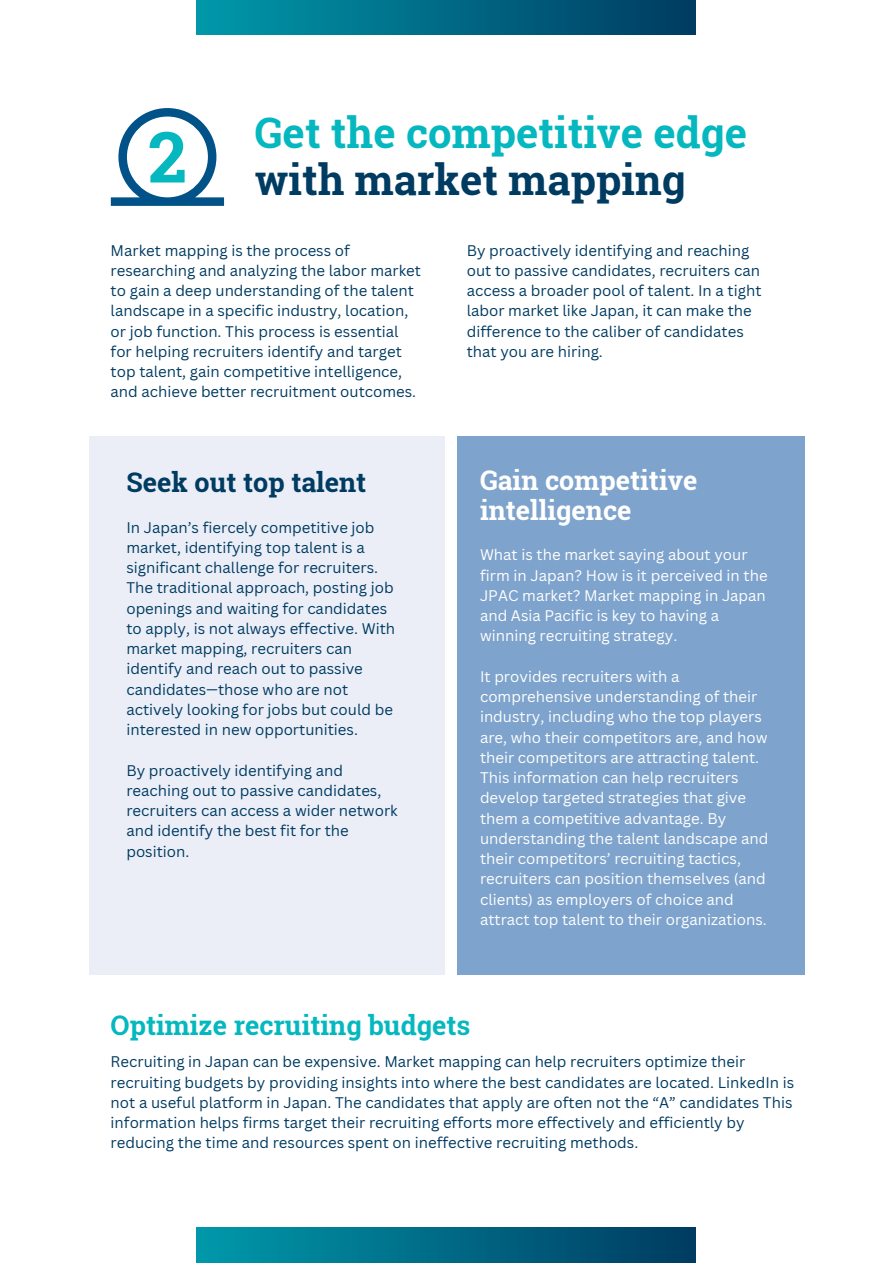
<style>
.page{position:relative;width:893px;height:1264px;background:#fff}
.page>*{position:absolute;margin:0;border:0;box-sizing:border-box;transform-origin:0 0}
.t1{font:700 42px/47.2px "Roboto Slab";color:#05b8bf}
.t2{font:700 27px/30.3px "Roboto Slab";color:#fff}
.t3{font:700 27px "Roboto Slab";color:#05b8bf}
.t4{font:700 27px "Roboto Slab";color:#003b61}
.t5{font:15px/20.2px "Canva Sans";color:#003b61}
.t6{font:15px/20.2px "Canva Sans";color:#fff}
.s1{color:#003b61}
</style>
<div class="page">
<div style="left:196px;top:0;width:499px;height:35px;background:linear-gradient(to right,#09a,#003b61)"></div>
<div style="left:196px;top:1227px;width:499px;height:35px;background:linear-gradient(to right,#09a,#003b61)"></div>
<svg style="left:111px;top:108px;width:113px;height:98px"></svg>
<div style="left:89px;top:436px;width:356px;height:538px;background:#ebeef7"></div>
<div style="left:457px;top:436px;width:347px;height:538px;background:#7ea3cc"></div>
<h1 class="t1" style="left:148px;top:108px;width:600px;text-indent:107px">Get the competitive edge<br><sup>2</sup> <span class="s1">with market mapping</span></h1>
<p class="t5" style="left:111px;top:239px;width:312px">Market mapping is the process of researching and analyzing the labor market to gain a deep understanding of the talent landscape in a specific industry, location, or job function. This process is essential for helping recruiters identify and target top talent, gain competitive intelligence, and achieve better recruitment outcomes.</p>
<h2 class="t4" style="left:126px;top:464px;width:241px">Seek out top talent</h2>
<p class="t5" style="left:126px;top:517px;width:270px">In Japan’s fiercely competitive job market, identifying top talent is a significant challenge for recruiters.<br>The traditional approach, posting job openings and waiting for candidates to apply, is not always effective. With market mapping, recruiters can identify and reach out to passive candidates—those who are not actively looking for jobs but could be interested in new opportunities.</p>
<p class="t5" style="left:126px;top:759px;width:273px">By proactively identifying and reaching out to passive candidates, recruiters can access a wider network and identify the best fit for the position.</p>
<p class="t5" style="left:466px;top:239px;width:296px">By proactively identifying and reaching out to passive candidates, recruiters can access a broader pool of talent. In a tight labor market like Japan, it can make the difference to the caliber of candidates that you are hiring.</p>
<h2 class="t2" style="left:480px;top:464px;width:219px">Gain competitive intelligence</h2>
<p class="t6" style="left:480px;top:544px;width:289px">What is the market saying about your firm in Japan? How is it perceived in the JPAC market? Market mapping in Japan and Asia Pacific is key to having a winning recruiting strategy.</p>
<p class="t6" style="left:480px;top:666px;width:290px">It provides recruiters with a comprehensive understanding of their industry, including who the top players are, who their competitors are, and how their competitors are attracting talent.<br>This information can help recruiters develop targeted strategies that give them a competitive advantage. By understanding the talent landscape and their competitors’ recruiting tactics, recruiters can position themselves (and clients) as employers of choice and attract top talent to their organizations.</p>
<h2 class="t3" style="left:111px;top:1006px;width:361px">Optimize recruiting budgets</h2>
<p class="t5" style="left:111px;top:1051px;width:685px">Recruiting in Japan can be expensive. Market mapping can help recruiters optimize their recruiting budgets by providing insights into where the best candidates are located. LinkedIn is not a useful platform in Japan. The candidates that apply are often not the “A” candidates This information helps firms target their recruiting efforts more effectively and efficiently by reducing the time and resources spent on ineffective recruiting methods.</p>
</div>
